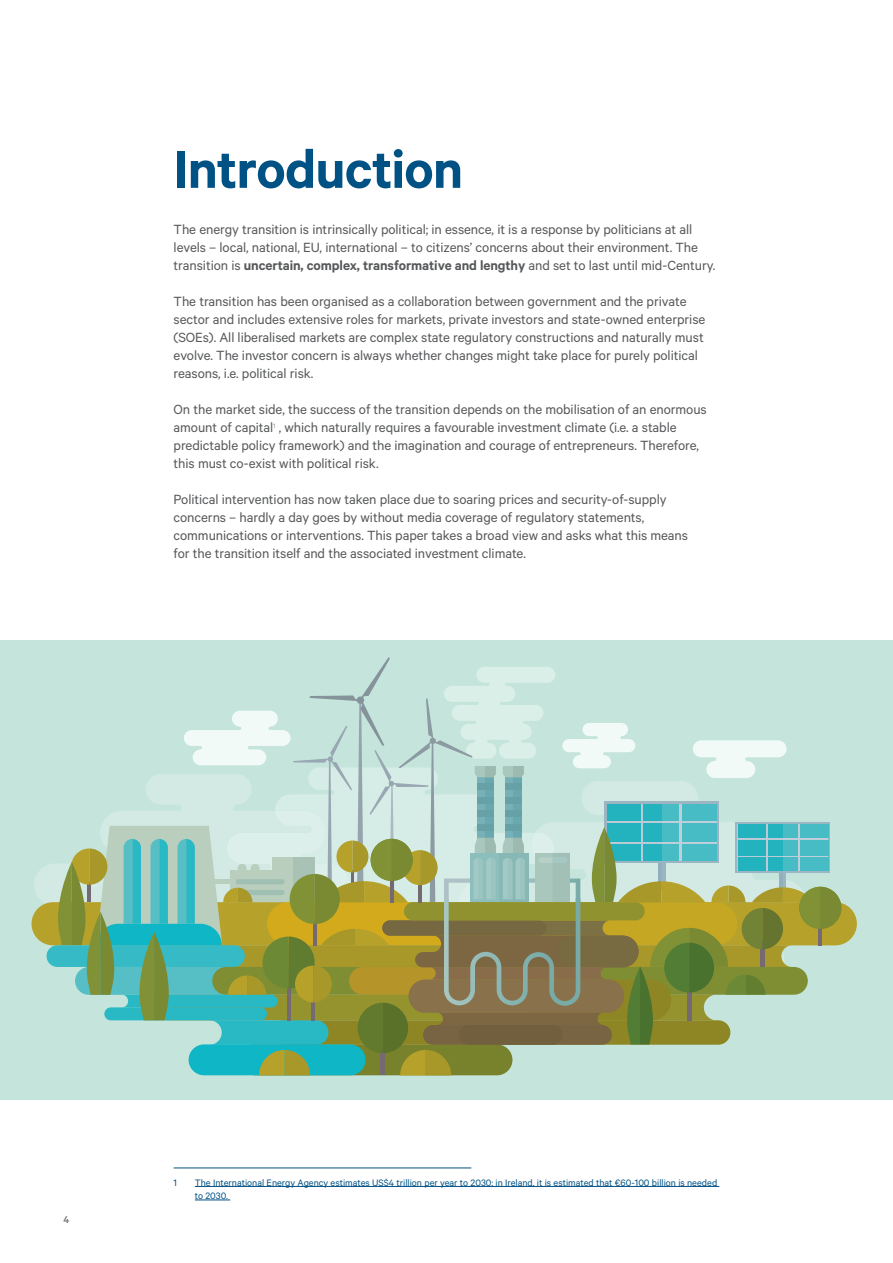
<style>
.page{position:relative;width:893px;height:1263px;background:#fff}
.page>*{position:absolute;margin:0;border:0;box-sizing:border-box;transform-origin:0 0}
.t1{font:600 60px "Calibre";letter-spacing:-.015em;color:#005284}
.t2{font:15px/18px "Calibre";letter-spacing:-.005em;color:#57585a}
.t3{font:600 11.25px "Calibre";color:#808285}
.t4{font:10.5px/13.5px "Calibre";color:#005284}
.s1{font-weight:600}
</style>
<div class="page">
<hr style="left:174px;top:1167px;width:297px;height:1px;background:#005383">
<hr style="left:195px;top:1186px;width:524px;height:1px;background:#005284">
<hr style="left:195px;top:1200px;width:35px;height:1px;background:#005284">
<div style="left:0;top:640px;width:892px;height:459px;background:#c5e5dc"></div>
<svg style="left:34px;top:864px;width:24px;height:95px"></svg>
<div style="left:32px;top:902px;width:825px;height:43px;background:#b6a12a;border-radius:22px"></div>
<div style="left:47px;top:945px;width:198px;height:22px;background:#36bac5;border-radius:11px"></div>
<svg style="left:58px;top:657px;width:783px;height:418px"></svg>
<h1 class="t1" style="left:174px;top:133px;width:291px">Introduction</h1>
<p class="t2" style="left:174px;top:220px;width:543px">The energy transition is intrinsically political; in essence, it is a response by politicians at all levels – local, national, EU, international – to citizens’ concerns about their environment. The transition is <span class="s1">uncertain, complex, transformative and lengthy</span> and set to last until mid-Century.</p>
<p class="t2" style="left:174px;top:292px;width:533px">The transition has been organised as a collaboration between government and the private sector and includes extensive roles for markets, private investors and state-owned enterprise (SOEs). All liberalised markets are complex state regulatory constructions and naturally must evolve. The investor concern is always whether changes might take place for purely political reasons, i.e. political risk.</p>
<p class="t2" style="left:174px;top:400px;width:535px">On the market side, the success of the transition depends on the mobilisation of an enormous amount of capital<sup>1</sup> , which naturally requires a favourable investment climate (i.e. a stable predictable policy framework) and the imagination and courage of entrepreneurs. Therefore, this must co-exist with political risk.</p>
<p class="t2" style="left:174px;top:490px;width:516px">Political intervention has now taken place due to soaring prices and security-of-supply concerns – hardly a day goes by without media coverage of regulatory statements, communications or interventions. This paper takes a broad view and asks what this means for the transition itself and the associated investment climate.</p>
<p class="t3" style="left:63px;top:1212px;width:7px">4</p>
<p class="t4" style="left:174px;top:1175px;width:5px">1</p>
<p class="t4" style="left:195px;top:1175px;width:524px">The International Energy Agency estimates US$4 trillion per year to 2030; in Ireland, it is estimated that €60-100 billion is needed to 2030.</p>
</div>
